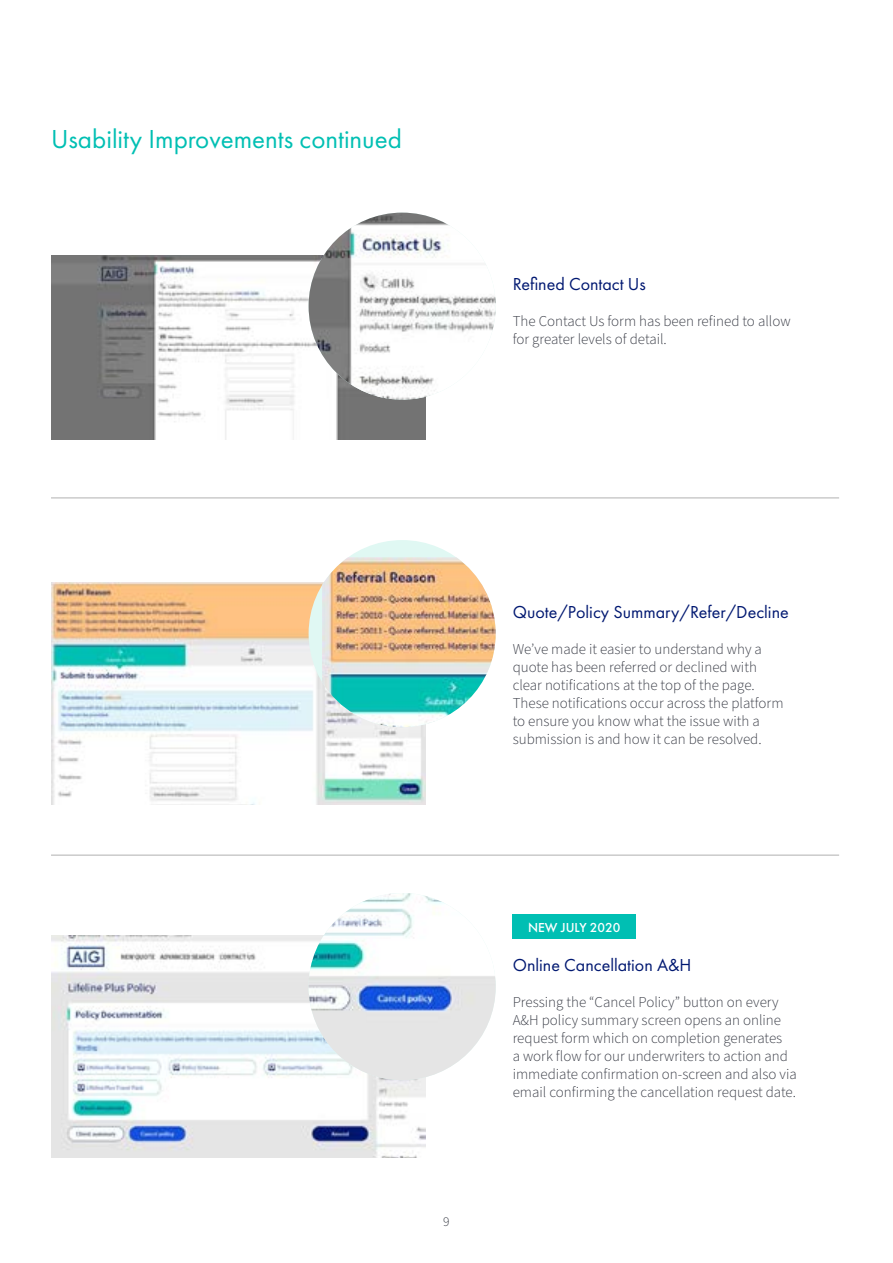
<style>
.page{position:relative;width:893px;height:1263px;background:#fff}
.page>*{position:absolute;margin:0;border:0;box-sizing:border-box;transform-origin:0 0}
.t1{font:27px "Futura PT";color:#00bfb3}
.t2{font:18px "Futura PT";color:#001871}
.t3{font:300 15px/18px "Source Sans Pro";color:#343741}
.t4{font:500 13.5px "Futura PT";color:#fff}
.t5{font:300 13.5px "Source Sans Pro";color:#343741}
</style>
<div class="page">
<img style="left:51px;top:583px;width:374px;height:221px">
<img style="left:51px;top:935px;width:374px;height:222px">
<div style="left:309px;top:540px;width:187px;height:187px;background:#e0f8f3;border-radius:50%"></div>
<img style="left:322px;top:557px;width:174px;height:170px">
<img style="left:309px;top:893px;width:187px;height:187px;border-radius:94px">
<img style="left:51px;top:255px;width:374px;height:185px">
<img style="left:309px;top:213px;width:187px;height:187px;border-radius:94px">
<hr style="left:51px;top:497px;width:788px;height:1px;background:#b1b1b1">
<hr style="left:51px;top:855px;width:788px;height:1px;background:#b1b1b1">
<div style="left:513px;top:914px;width:123px;height:25px;background:#00bfb3"></div>
<h1 class="t1" style="left:51px;top:123px;width:353px">Usability Improvements continued</h1>
<p class="t2" style="left:513px;top:273px;width:135px">Refined Contact Us</p>
<p class="t3" style="left:513px;top:313px;width:279px">The Contact Us form has been refined to allow for greater levels of detail.</p>
<p class="t2" style="left:513px;top:601px;width:278px">Quote/Policy Summary/Refer/Decline</p>
<p class="t3" style="left:513px;top:640px;width:272px">We’ve made it easier to understand why a quote has been referred or declined with clear notifications at the top of the page.<br>These notifications occur across the platform to ensure you know what the issue with a submission is and how it can be resolved.</p>
<p class="t5" style="left:443px;top:1212px;width:8px">9</p>
<p class="t4" style="left:528px;top:919px;width:94px">NEW JULY 2020</p>
<p class="t2" style="left:513px;top:954px;width:180px">Online Cancellation A&amp;H</p>
<p class="t3" style="left:513px;top:993px;width:286px">Pressing the “Cancel Policy” button on every A&amp;H policy summary screen opens an online request form which on completion generates<br>a work flow for our underwriters to action and immediate confirmation on-screen and also via email confirming the cancellation request date.</p>
</div>
